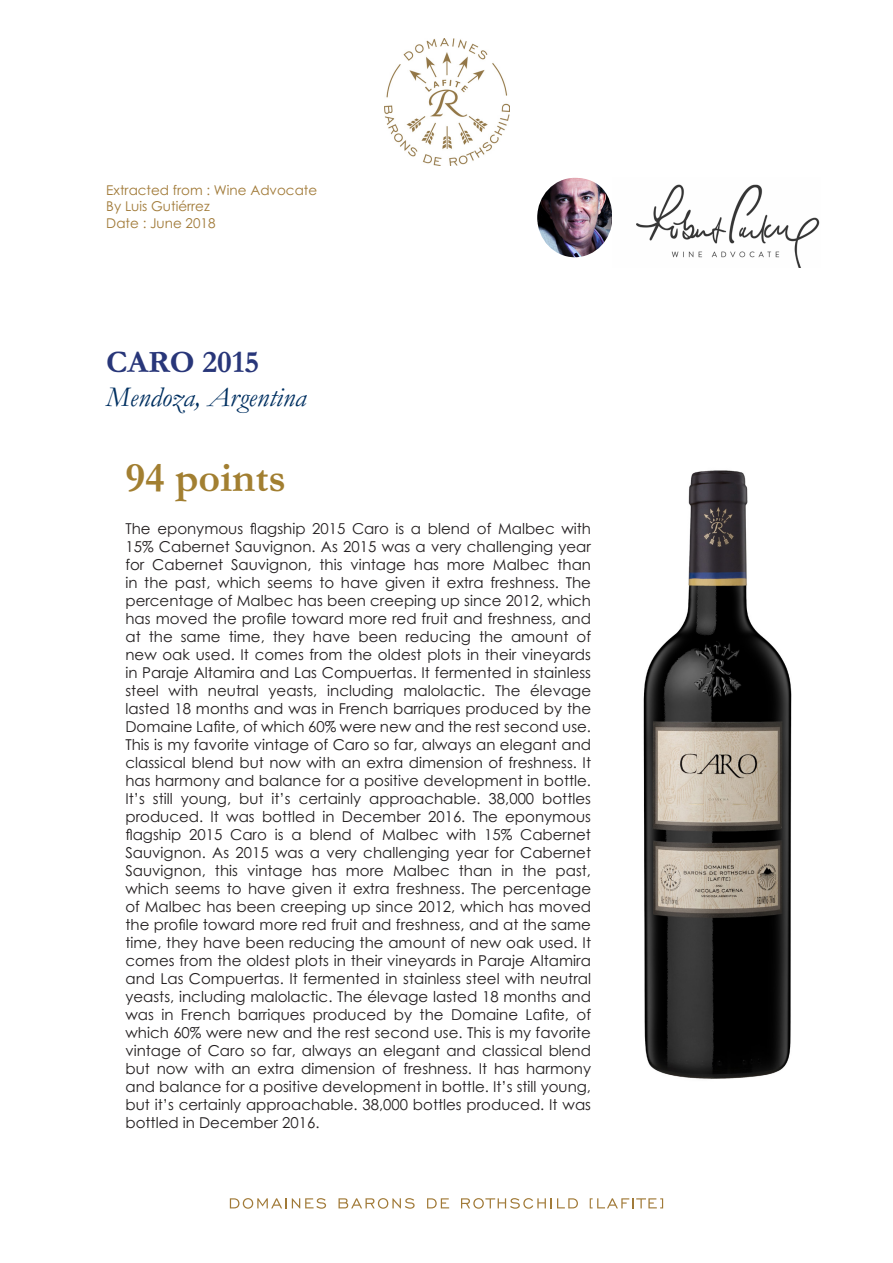
<style>
.page{position:relative;width:893px;height:1263px;background:#fff}
.page>*{position:absolute;margin:0;border:0;box-sizing:border-box;transform-origin:0 0}
.paraf_sans_cesu_et_C{font:700 42px "Garamond";color:#a27f31}
.t1{font:700 31.5px "Garamond";color:#283679}
.t2{font:italic 28.5px "Garamond";color:#003061}
.paraf_sans_cesu_et_C-2{font:15px/18px "Century Gothic 2";color:#231f20;text-align:justify}
.t3{font:13.5px "Century Gothic 2";color:#a17a38}
.s1{font-family:"Century Gothic"}
</style>
<div class="page">
<svg style="left:230px;top:1198px;width:96px;height:11px"></svg>
<svg style="left:338px;top:1198px;width:77px;height:11px"></svg>
<svg style="left:427px;top:1198px;width:22px;height:10px"></svg>
<svg style="left:461px;top:1198px;width:117px;height:11px"></svg>
<svg style="left:590px;top:1198px;width:73px;height:10px"></svg>
<img style="left:385px;top:38px;width:125px;height:128px">
<img style="left:537px;top:178px;width:75px;height:79px">
<img style="left:636px;top:184px;width:184px;height:84px">
<img style="left:643px;top:470px;width:149px;height:609px">
<p class="t3" style="left:106px;top:181px;width:212px">Extracted from : Wine Advocate</p>
<p class="t3" style="left:106px;top:197px;width:105px">By Luis Gutiérrez</p>
<p class="t3" style="left:106px;top:213px;width:111px">Date : June 2018</p>
<p class="t1" style="left:106px;top:341px;width:155px">CARO 2015</p>
<p class="t2" style="left:106px;top:378px;width:202px">Mendoza, Argentina</p>
<p class="paraf_sans_cesu_et_C" style="left:125px;top:449px;width:162px">94 points</p>
<p class="paraf_sans_cesu_et_C-2" style="left:125px;top:519px;width:467px"><span class="s1">The eponymous flagship 2015 Caro is a blend of Malbec with </span>15% Cabernet Sauvignon. As 2015 was a very challenging year for Cabernet Sauvignon, this vintage has more Malbec than in the past, which seems to have given it extra freshness. The percentage of Malbec has been creeping up since 2012, which <span class="s1">has moved the profile toward more red fruit and freshness, and </span>at the same time, they have been reducing the amount of new oak used. It comes from the oldest plots in their vineyards in Paraje Altamira and Las Compuertas. It fermented in stainless steel with neutral yeasts, including malolactic. The élevage lasted 18 months and was in French barriques produced by the <span class="s1">Domaine Lafite, of which 60% were new and the rest second use.<br></span>This is my favorite vintage of Caro so far, always an elegant and classical blend but now with an extra dimension of freshness. It has harmony and balance for a positive development in bottle.<br>It’s still young, but it’s certainly approachable. 38,000 bottles produced. It was bottled in December 2016. The eponymous <span class="s1">flagship 2015 Caro is a blend of Malbec with 15% Cabernet </span>Sauvignon. As 2015 was a very challenging year for Cabernet Sauvignon, this vintage has more Malbec than in the past, which seems to have given it extra freshness. The percentage of Malbec has been creeping up since 2012, which has moved <span class="s1">the profile toward more red fruit and freshness, and at the same </span>time, they have been reducing the amount of new oak used. It comes from the oldest plots in their vineyards in Paraje Altamira and Las Compuertas. It fermented in stainless steel with neutral yeasts, including malolactic. The élevage lasted 18 months and <span class="s1">was in French barriques produced by the Domaine Lafite, of </span>which 60% were new and the rest second use. This is my favorite vintage of Caro so far, always an elegant and classical blend but now with an extra dimension of freshness. It has harmony and balance for a positive development in bottle. It’s still young, but it’s certainly approachable. 38,000 bottles produced. It was bottled in December 2016.</p>
</div>
